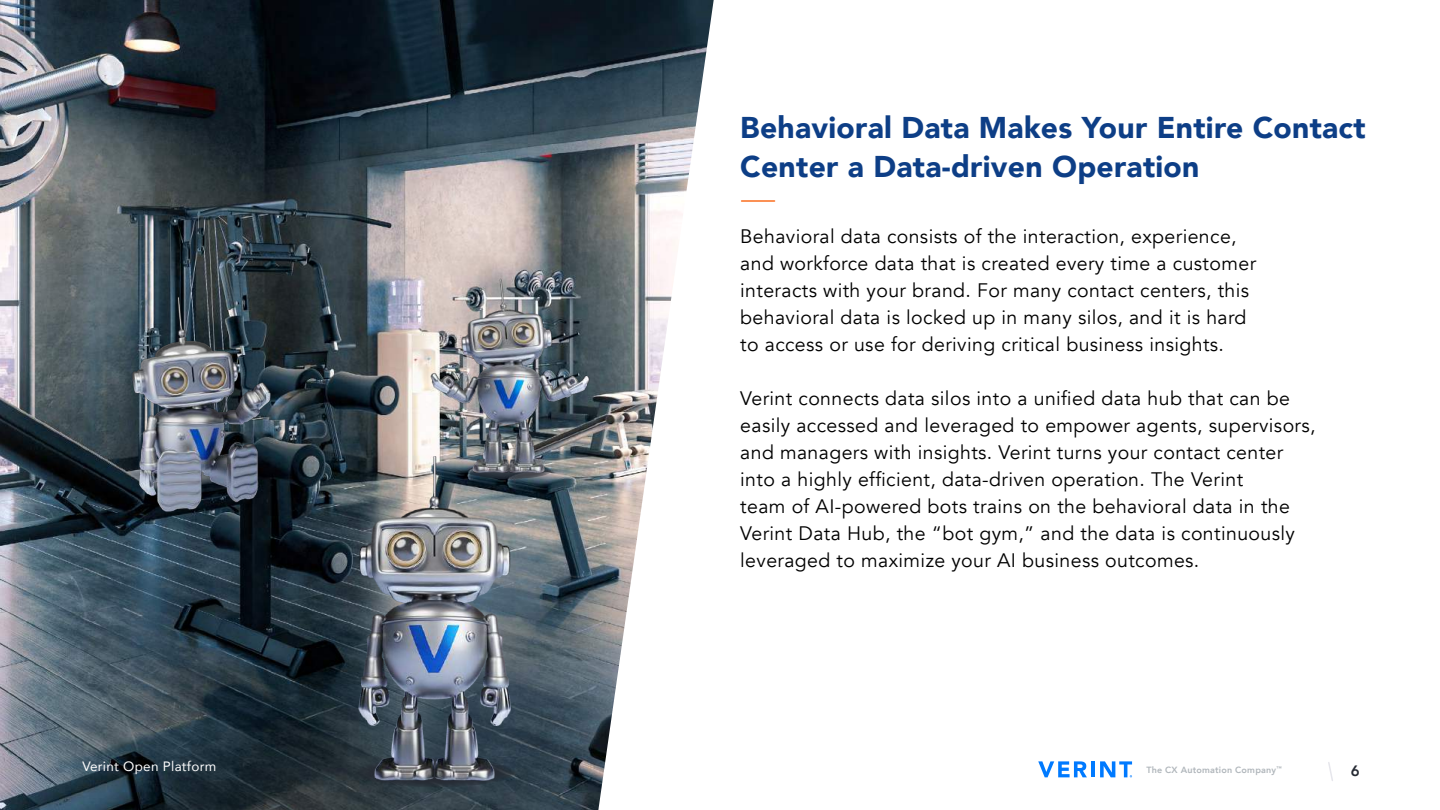
<style>
.page{position:relative;width:1440px;height:810px;background:#fff}
.page>*{position:absolute;margin:0;border:0;box-sizing:border-box;transform-origin:0 0}
.t1{font:900 30px/39px "Avenir";letter-spacing:.01em;color:#0d3e86}
.t2{font:19.5px/27px "Avenir";letter-spacing:.02em;color:#000}
.t3{font:800 15px "Avenir";color:#262a33}
.t4{font:13.5px "Avenir";letter-spacing:.02em;color:#fff}
.t5{font:800 9px "Avenir";letter-spacing:.02em;color:#b0b6bb}
</style>
<div class="page">
<svg style="left:1038px;top:761px;width:49px;height:16px"></svg>
<hr style="left:1091px;top:761px;width:3px;height:16px;background:#007aff">
<svg style="left:1100px;top:761px;width:32px;height:16px"></svg>
<svg style="left:1328px;top:762px;width:5px;height:19px"></svg>
<img style="left:0;top:0;width:714px;height:810px">
<hr style="left:741px;top:200px;width:33px;height:2px;background:#fa6e1e">
<svg style="left:355px;top:758px;width:160px;height:29px"></svg>
<svg style="left:466px;top:463px;width:85px;height:16px"></svg>
<img style="left:358px;top:456px;width:152px;height:324px">
<img style="left:132px;top:296px;width:140px;height:216px">
<img style="left:431px;top:279px;width:158px;height:193px">
<p class="t4" style="left:82px;top:756px;width:135px">Verint Open Platform</p>
<h1 class="t1" style="left:740px;top:107px;width:627px">Behavioral Data Makes Your Entire Contact<br>Center a Data-driven Operation</h1>
<p class="t2" style="left:740px;top:223px;width:517px">Behavioral data consists of the interaction, experience, and workforce data that is created every time a customer interacts with your brand. For many contact centers, this behavioral data is locked up in many silos, and it is hard to access or use for deriving critical business insights.</p>
<p class="t2" style="left:740px;top:385px;width:577px">Verint connects data silos into a unified data hub that can be easily accessed and leveraged to empower agents, supervisors, and managers with insights. Verint turns your contact center into a highly efficient, data-driven operation. The Verint<br>team of AI-powered bots trains on the behavioral data in the Verint Data Hub, the “bot gym,” and the data is continuously leveraged to maximize your AI business outcomes.</p>
<p class="t5" style="left:1146px;top:763px;width:137px">The CX Automation Company<sup>™</sup></p>
<p class="t3" style="left:1350px;top:759px;width:10px">6</p>
</div>
